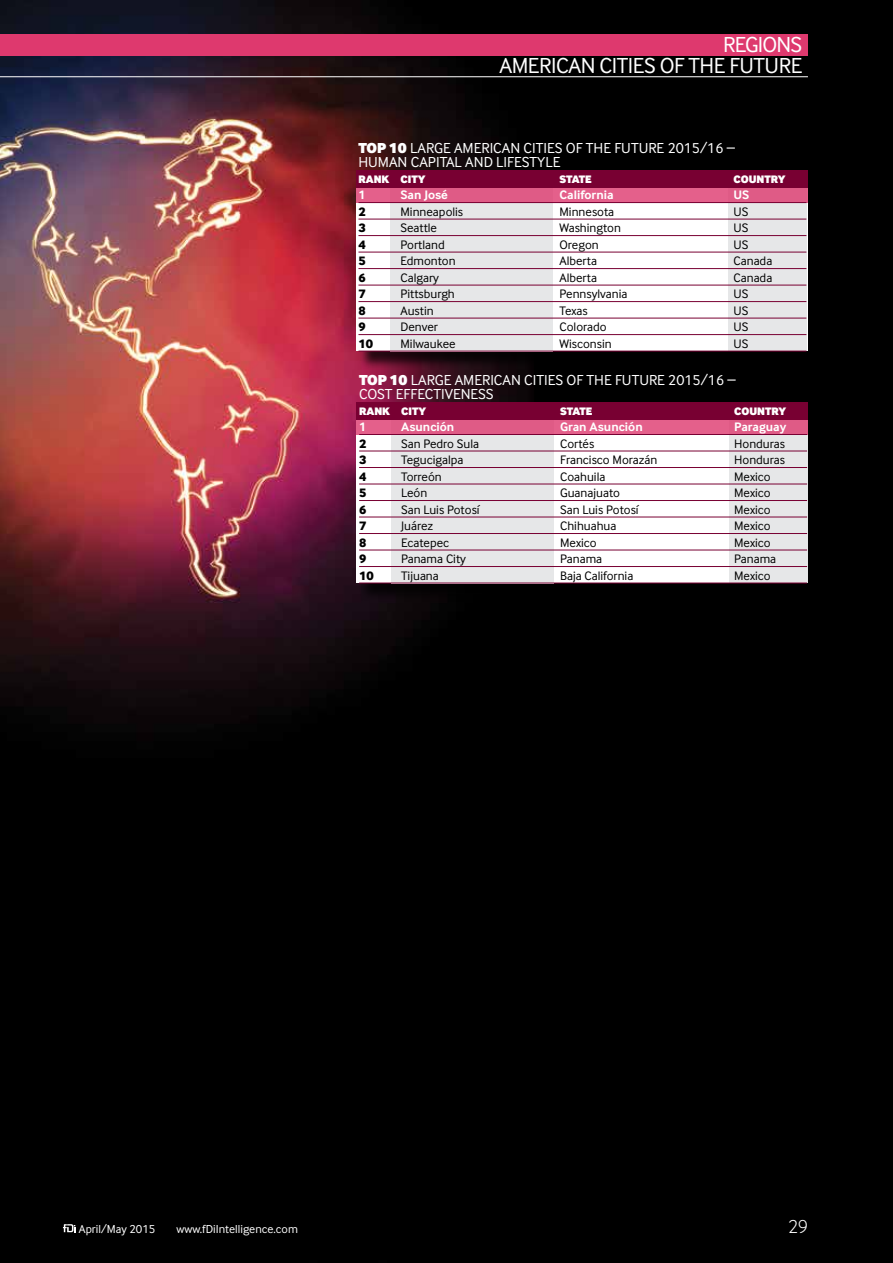
<style>
.page{position:relative;width:893px;height:1263px;background:#fff}
.page>*{position:absolute;margin:0;border:0;box-sizing:border-box;transform-origin:0 0}
.t1{font:22.5px/21px "Inter Face Corp";letter-spacing:-.02em;color:#fff;text-align:right}
.t2{font:300 19.5px "Inter Face Corp";color:#fff}
.t3{font:15px "Inter Face Corp";color:#fff}
.t4{font:900 15px "Inter Face Corp";color:#fff}
.t5{font:12.75px "Inter Face Corp";color:#000}
.t6{font:700 12.75px "Inter Face Corp";color:#fff}
.t7{font:12.75px "Inter Face Corp X Bold";color:#000}
.t8{font:12px "Inter Face Corp";color:#fff}
.t9{font:900 11.25px "Inter Face Corp";color:#fff}
.s1{font-weight:400}
</style>
<div class="page">
<img style="left:0;top:0;width:893px;height:1263px">
<hr style="left:0;top:76px;width:808px;height:1px;background:#fff">
<div style="left:0;top:34px;width:808px;height:21px;background:#de396e"></div>
<div style="left:358px;top:173px;width:468px;height:197px;background:#000;opacity:.75"></div>
<div style="left:356px;top:170px;width:451px;height:181px;background:#fff"></div>
<div style="left:390px;top:180px;width:163px;height:171px;background:#e6e7e8"></div>
<div style="left:729px;top:179px;width:78px;height:172px;background:#e6e7e8"></div>
<div style="left:356px;top:187px;width:451px;height:16px;background:#df5b86"></div>
<div style="left:356px;top:170px;width:451px;height:17px;background:#780032"></div>
<hr style="left:358px;top:202px;width:448px;height:1px;background:#780032">
<hr style="left:358px;top:219px;width:448px;height:1px;background:#780032">
<hr style="left:358px;top:235px;width:448px;height:1px;background:#780032">
<hr style="left:358px;top:252px;width:448px;height:1px;background:#780032">
<hr style="left:358px;top:268px;width:448px;height:1px;background:#780032">
<hr style="left:358px;top:285px;width:448px;height:1px;background:#780032">
<hr style="left:358px;top:301px;width:448px;height:1px;background:#780032">
<hr style="left:358px;top:318px;width:448px;height:1px;background:#780032">
<hr style="left:358px;top:334px;width:448px;height:1px;background:#780032">
<hr style="left:358px;top:351px;width:448px;height:1px;background:#780032">
<div style="left:359px;top:404px;width:467px;height:198px;background:#000"></div>
<div style="left:357px;top:402px;width:451px;height:181px;background:#fff"></div>
<div style="left:391px;top:412px;width:163px;height:171px;background:#e6e7e8"></div>
<div style="left:729px;top:411px;width:79px;height:172px;background:#e6e7e8"></div>
<div style="left:357px;top:419px;width:451px;height:15px;background:#df5b86"></div>
<div style="left:357px;top:402px;width:451px;height:17px;background:#780032"></div>
<hr style="left:359px;top:434px;width:448px;height:1px;background:#780032">
<hr style="left:359px;top:451px;width:448px;height:1px;background:#780032">
<hr style="left:359px;top:467px;width:448px;height:1px;background:#780032">
<hr style="left:359px;top:484px;width:448px;height:1px;background:#780032">
<hr style="left:359px;top:500px;width:448px;height:1px;background:#780032">
<hr style="left:359px;top:517px;width:448px;height:1px;background:#780032">
<hr style="left:359px;top:533px;width:448px;height:1px;background:#780032">
<hr style="left:359px;top:550px;width:448px;height:1px;background:#780032">
<hr style="left:359px;top:566px;width:448px;height:1px;background:#780032">
<hr style="left:359px;top:583px;width:448px;height:1px;background:#780032">
<svg style="left:63px;top:1224px;width:12px;height:8px"></svg>
<h1 class="t1" style="left:499px;top:34px;width:304px">REGIONS<br>Ameri can cities OF THE FUTURE</h1>
<p class="t4" style="left:358px;top:139px;width:61px">TOP 10 <span class="s1">Large</span></p>
<p class="t3" style="left:454px;top:140px;width:194px">Ameri can Cities of the Future</p>
<p class="t3" style="left:668px;top:140px;width:69px">2015/16 –</p>
<p class="t3" style="left:358px;top:153px;width:117px">Human Capital and</p>
<p class="t3" style="left:496px;top:153px;width:8px">Lifes</p>
<p class="t3" style="left:530px;top:153px;width:31px">tyle</p>
<p class="t9" style="left:358px;top:172px;width:69px">RANK CITY</p>
<p class="t9" style="left:559px;top:172px;width:34px">STATE</p>
<p class="t9" style="left:733px;top:172px;width:32px">COUNTR</p>
<p class="t9" style="left:778px;top:172px;width:9px">Y</p>
<p class="t6" style="left:358px;top:188px;width:8px">1</p>
<p class="t6" style="left:400px;top:188px;width:49px">San José</p>
<p class="t6" style="left:559px;top:188px;width:56px">California</p>
<p class="t6" style="left:733px;top:188px;width:17px">U S</p>
<p class="t7" style="left:358px;top:204px;width:9px">2</p>
<p class="t5" style="left:400px;top:204px;width:117px">Minneapolis M</p>
<p class="t5" style="left:569px;top:204px;width:47px">innesota</p>
<p class="t5" style="left:733px;top:204px;width:16px">US</p>
<p class="t7" style="left:358px;top:220px;width:9px">3</p>
<p class="t5" style="left:400px;top:221px;width:104px">Seattle W</p>
<p class="t5" style="left:569px;top:221px;width:54px">ashington</p>
<p class="t5" style="left:733px;top:221px;width:16px">US</p>
<p class="t7" style="left:358px;top:237px;width:9px">4</p>
<p class="t5" style="left:400px;top:237px;width:46px">Portland</p>
<p class="t5" style="left:559px;top:237px;width:41px">Oregon</p>
<p class="t5" style="left:733px;top:237px;width:16px">US</p>
<p class="t7" style="left:358px;top:253px;width:9px">5</p>
<p class="t5" style="left:400px;top:254px;width:57px">Edmonton</p>
<p class="t5" style="left:559px;top:254px;width:111px">Alberta C</p>
<p class="t5" style="left:741px;top:254px;width:33px">anada</p>
<p class="t7" style="left:358px;top:270px;width:9px">6</p>
<p class="t5" style="left:400px;top:270px;width:40px">Calgary</p>
<p class="t5" style="left:559px;top:270px;width:111px">Alberta C</p>
<p class="t5" style="left:741px;top:270px;width:33px">anada</p>
<p class="t7" style="left:358px;top:286px;width:9px">7</p>
<p class="t5" style="left:400px;top:287px;width:111px">Pittsburgh P</p>
<p class="t5" style="left:566px;top:287px;width:63px">ennsylvania</p>
<p class="t5" style="left:733px;top:287px;width:16px">US</p>
<p class="t7" style="left:358px;top:303px;width:9px">8</p>
<p class="t5" style="left:400px;top:303px;width:101px">Austin T</p>
<p class="t5" style="left:565px;top:303px;width:24px">exas</p>
<p class="t5" style="left:733px;top:303px;width:16px">US</p>
<p class="t7" style="left:358px;top:319px;width:9px">9</p>
<p class="t5" style="left:400px;top:320px;width:103px">Denver C</p>
<p class="t5" style="left:567px;top:320px;width:41px">olorado</p>
<p class="t5" style="left:733px;top:320px;width:16px">US</p>
<p class="t7" style="left:358px;top:336px;width:16px">10</p>
<p class="t5" style="left:400px;top:336px;width:113px">M ilwaukee W</p>
<p class="t5" style="left:569px;top:336px;width:44px">isconsin</p>
<p class="t5" style="left:733px;top:336px;width:16px">US</p>
<p class="t4" style="left:359px;top:371px;width:61px">TOP 10 <span class="s1">Large</span></p>
<p class="t3" style="left:455px;top:372px;width:194px">Ameri can Cities of the Future</p>
<p class="t3" style="left:668px;top:372px;width:69px">2015/16 –</p>
<p class="t3" style="left:359px;top:385px;width:136px">COST EFFECTIVENESS</p>
<p class="t9" style="left:359px;top:404px;width:69px">RANK CITY</p>
<p class="t9" style="left:560px;top:404px;width:34px">STATE</p>
<p class="t9" style="left:734px;top:404px;width:32px">COUNTR</p>
<p class="t9" style="left:778px;top:404px;width:9px">Y</p>
<p class="t6" style="left:359px;top:420px;width:30px">1 A</p>
<p class="t6" style="left:409px;top:420px;width:46px">sunción</p>
<p class="t6" style="left:560px;top:420px;width:84px">Gran Asunción</p>
<p class="t6" style="left:734px;top:420px;width:54px">Paraguay</p>
<p class="t7" style="left:359px;top:436px;width:9px">2</p>
<p class="t5" style="left:401px;top:436px;width:79px">San Pedro Sula</p>
<p class="t5" style="left:560px;top:436px;width:36px">Cortés</p>
<p class="t5" style="left:734px;top:436px;width:52px">Honduras</p>
<p class="t7" style="left:359px;top:452px;width:9px">3</p>
<p class="t5" style="left:401px;top:453px;width:64px">Tegucigalpa</p>
<p class="t5" style="left:560px;top:453px;width:99px">Francisco M orazán</p>
<p class="t5" style="left:734px;top:453px;width:52px">Honduras</p>
<p class="t7" style="left:359px;top:469px;width:9px">4</p>
<p class="t5" style="left:401px;top:469px;width:105px">Torreón C</p>
<p class="t5" style="left:567px;top:469px;width:108px">oahuila M</p>
<p class="t5" style="left:744px;top:469px;width:29px">exico</p>
<p class="t7" style="left:359px;top:485px;width:9px">5</p>
<p class="t5" style="left:401px;top:486px;width:28px">León</p>
<p class="t5" style="left:560px;top:486px;width:123px">Guanajuato M</p>
<p class="t5" style="left:744px;top:486px;width:29px">exico</p>
<p class="t7" style="left:359px;top:502px;width:9px">6</p>
<p class="t5" style="left:401px;top:502px;width:80px">San Luis Potosí</p>
<p class="t5" style="left:560px;top:502px;width:80px">San Luis Potosí</p>
<p class="t5" style="left:734px;top:502px;width:38px">M exico</p>
<p class="t7" style="left:359px;top:518px;width:9px">7</p>
<p class="t5" style="left:401px;top:519px;width:101px">Juárez C</p>
<p class="t5" style="left:567px;top:519px;width:114px">hihuahua M</p>
<p class="t5" style="left:744px;top:519px;width:29px">exico</p>
<p class="t7" style="left:359px;top:535px;width:9px">8</p>
<p class="t5" style="left:401px;top:535px;width:109px">Ecatepec M</p>
<p class="t5" style="left:570px;top:535px;width:102px">exico M</p>
<p class="t5" style="left:744px;top:535px;width:29px">exico</p>
<p class="t7" style="left:359px;top:551px;width:9px">9</p>
<p class="t5" style="left:401px;top:552px;width:66px">Panama City</p>
<p class="t5" style="left:560px;top:552px;width:44px">Panama</p>
<p class="t5" style="left:734px;top:552px;width:44px">Panama</p>
<p class="t7" style="left:359px;top:568px;width:16px">10</p>
<p class="t5" style="left:401px;top:568px;width:39px">Tijuana</p>
<p class="t5" style="left:560px;top:568px;width:75px">Baja California</p>
<p class="t5" style="left:734px;top:568px;width:38px">M exico</p>
<p class="t8" style="left:79px;top:1222px;width:78px">April/May 2015</p>
<p class="t8" style="left:176px;top:1222px;width:123px">www.fDiIntelligence.com</p>
<h2 class="t2" style="left:788px;top:1215px;width:21px">29</h2>
</div>
